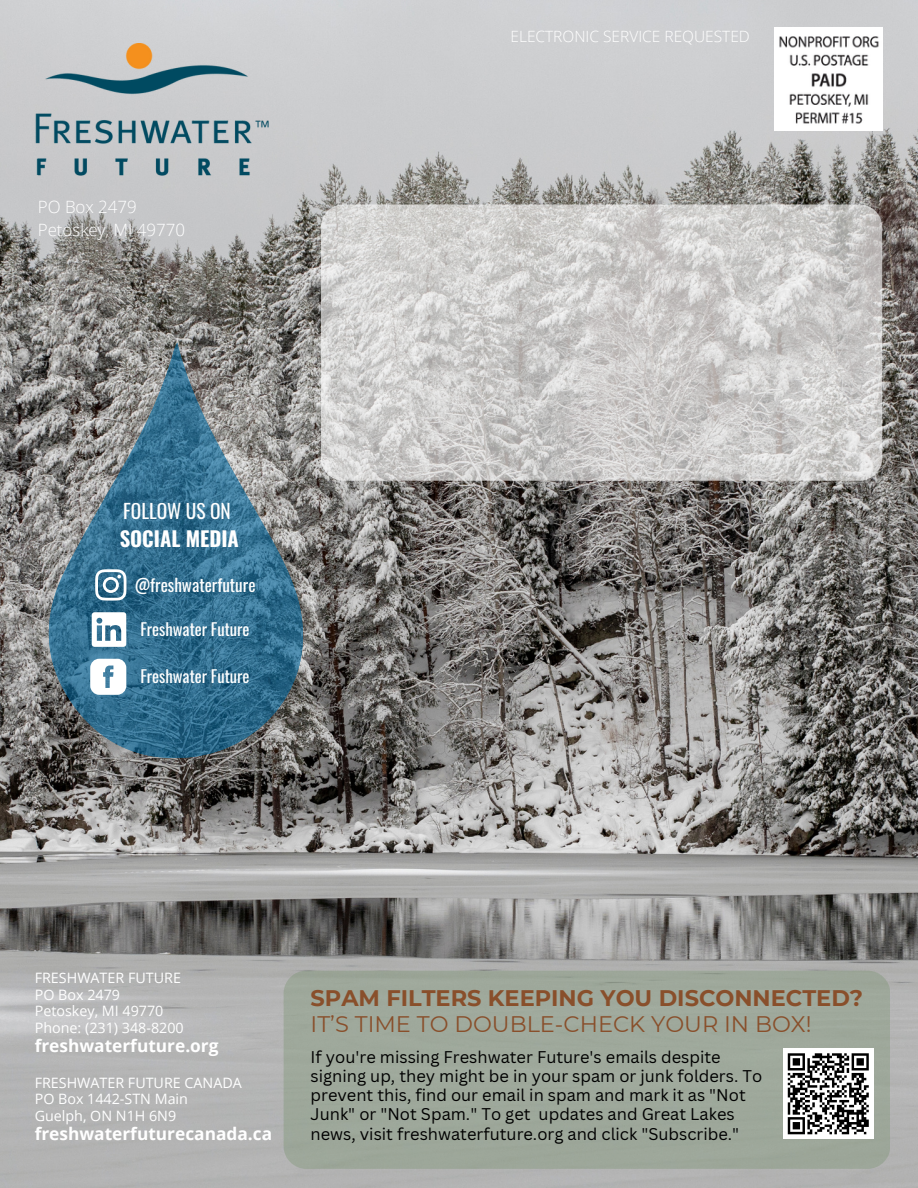
<style>
.page{position:relative;width:918px;height:1188px;background:#fff}
.page>*{position:absolute;margin:0;border:0;box-sizing:border-box;transform-origin:0 0}
.t1{font:700 22.5px "Montserrat";color:#894f2b}
.t2{font:22.5px "Montserrat";color:#894f2b}
.t3{font:700 20.55px "Oswald";color:#fff}
.t4{font:19.5px "Oswald";color:#fff}
.t5{font:700 17.25px "Open Sans";color:#fff}
.t6{font:17.25px "Oswald";color:#fff}
.t7{font:300 16.95px "Open Sans";color:#fff}
.t8{font:16.65px "Oswald";color:#fff}
.t9{font:16.5px/19.2px "Canva Sans";color:#000}
.t10{font:300 15.45px "Open Sans";color:#fff}
.t11{font:14.25px "Open Sans";color:#fff}
</style>
<div class="page">
<img style="left:0;top:0;width:918px;height:1188px">
<img style="left:14px;top:44px;width:270px;height:141px">
<img style="left:774px;top:28px;width:108px;height:102px">
<svg style="left:49px;top:342px;width:254px;height:416px;background:#56788b"></svg>
<svg style="left:95px;top:569px;width:31px;height:32px"></svg>
<svg style="left:92px;top:612px;width:34px;height:35px"></svg>
<svg style="left:90px;top:659px;width:36px;height:36px"></svg>
<svg style="left:321px;top:204px;width:561px;height:277px;background:#cecdcc"></svg>
<div style="left:284px;top:971px;width:606px;height:198px;background:#9ea89b;border-radius:23px"></div>
<div style="left:783px;top:1048px;width:91px;height:91px;background:#fff"></div>
<svg style="left:787px;top:1053px;width:82px;height:82px"></svg>
<p class="t7" style="left:38px;top:195px;width:101px">PO Box 2479</p>
<p class="t7" style="left:38px;top:218px;width:149px">Petoskey, MI 49770</p>
<p class="t4" style="left:123px;top:496px;width:109px">FOLLOW US ON</p>
<p class="t3" style="left:120px;top:522px;width:121px">SOCIAL MEDIA</p>
<p class="t6" style="left:135px;top:572px;width:122px">@freshwaterfuture</p>
<p class="t8" style="left:140px;top:616px;width:111px">Freshwater Future</p>
<p class="t8" style="left:140px;top:663px;width:111px">Freshwater Future</p>
<p class="t10" style="left:510px;top:26px;width:241px">ELECTRONIC SERVICE REQUESTED</p>
<p class="t11" style="left:35px;top:967px;width:148px">FRESHWATER FUTURE</p>
<p class="t11" style="left:35px;top:984px;width:87px">PO Box 2479</p>
<p class="t11" style="left:35px;top:1001px;width:130px">Petoskey, MI 49770</p>
<p class="t11" style="left:35px;top:1018px;width:150px">Phone: (231) 348-8200</p>
<p class="t5" style="left:35px;top:1034px;width:185px">freshwaterfuture.org</p>
<p class="t11" style="left:35px;top:1072px;width:209px">FRESHWATER FUTURE CANADA</p>
<p class="t11" style="left:35px;top:1089px;width:155px">PO Box 1442-STN Main</p>
<p class="t11" style="left:35px;top:1106px;width:143px">Guelph, ON N1H 6N9</p>
<p class="t5" style="left:35px;top:1122px;width:239px">freshwaterfuturecanada.ca</p>
<p class="t1" style="left:311px;top:985px;width:554px">SPAM FILTERS KEEPING YOU DISCONNECTED?</p>
<p class="t2" style="left:311px;top:1010px;width:502px">IT’S TIME TO DOUBLE-CHECK YOUR IN BOX!</p>
<p class="t9" style="left:311px;top:1047px;width:453px">If you're missing Freshwater Future's emails despite signing up, they might be in your spam or junk folders. To prevent this, find our email in spam and mark it as "Not Junk" or "Not Spam." To get updates and Great Lakes news, visit freshwaterfuture.org and click "Subscribe."</p>
</div>
